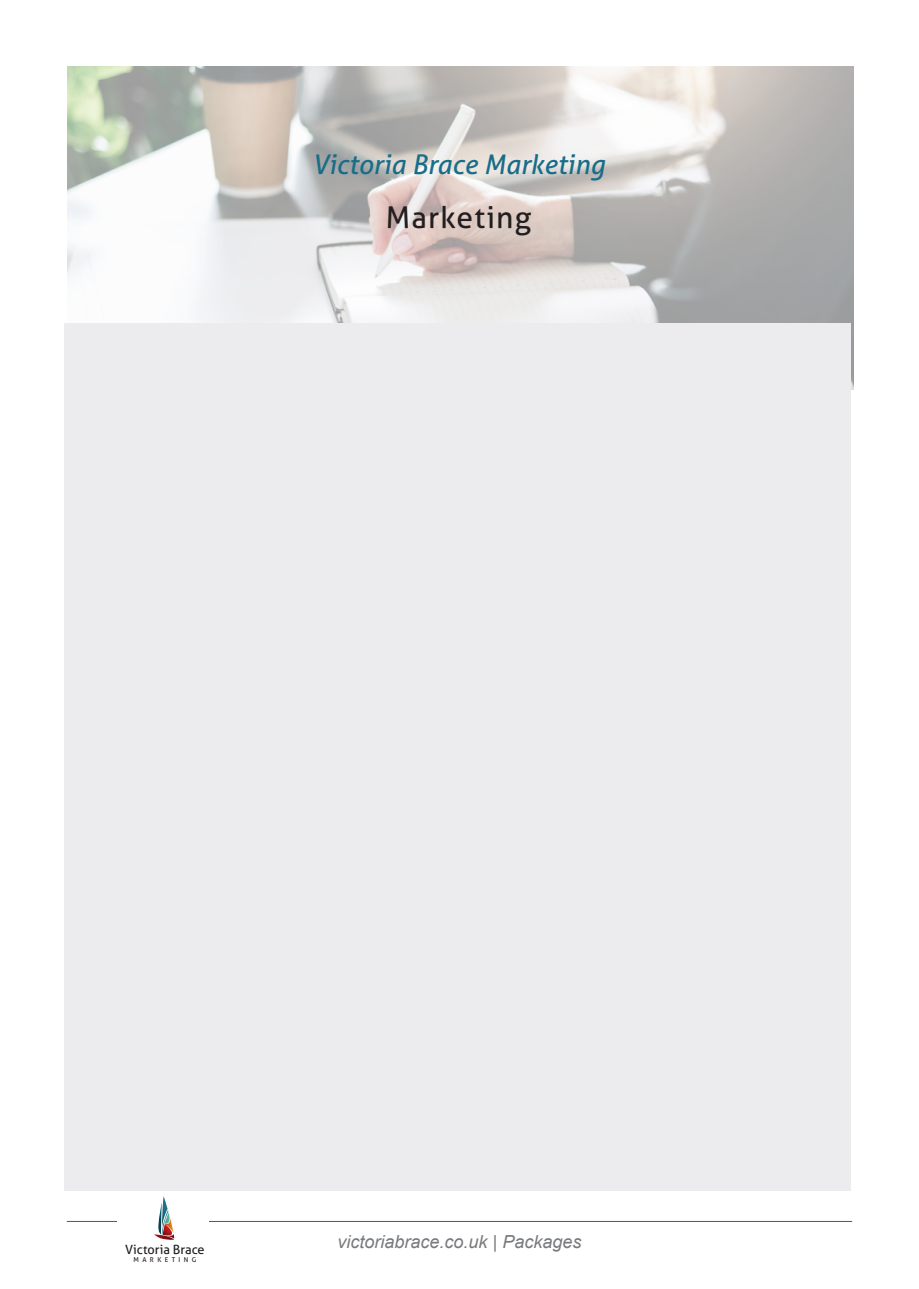
<style>
.page{position:relative;width:919px;height:1289px;background:#fff}
.page>*{position:absolute;margin:0;border:0;box-sizing:border-box;transform-origin:0 0}
.t1{font:30px "Aller";letter-spacing:.04em;color:#231f20}
.t2{font:italic 27px "Aller";color:#196d89}
.t3{font:italic 18px "Arial";color:#787a7d}
.t4{font:12.75px "Aller";color:#231f20}
.t5{font:6.75px "Aller";letter-spacing:.5em;color:#231f20}
</style>
<div class="page">
<hr style="left:182px;top:1220px;width:670px;height:1px;background:#196d89">
<hr style="left:67px;top:1220px;width:62px;height:1px;background:#196d89">
<div style="left:117px;top:1179px;width:92px;height:109px;background:#fff"></div>
<svg style="left:154px;top:1196px;width:21px;height:44px"></svg>
<img style="left:67px;top:67px;width:786px;height:322px">
<div style="left:65px;top:323px;width:786px;height:868px;background:#ececee"></div>
<p class="t2" style="left:312px;top:148px;width:294px">Victoria Brace Marketing</p>
<p class="t1" style="left:385px;top:199px;width:147px">Marketing</p>
<p class="t4" style="left:125px;top:1241px;width:81px">Victoria Brace</p>
<p class="t5" style="left:134px;top:1255px;width:64px">MARKETING</p>
<p class="t3" style="left:337px;top:1229px;width:245px">victoriabrace.co.uk | Packages</p>
</div>
